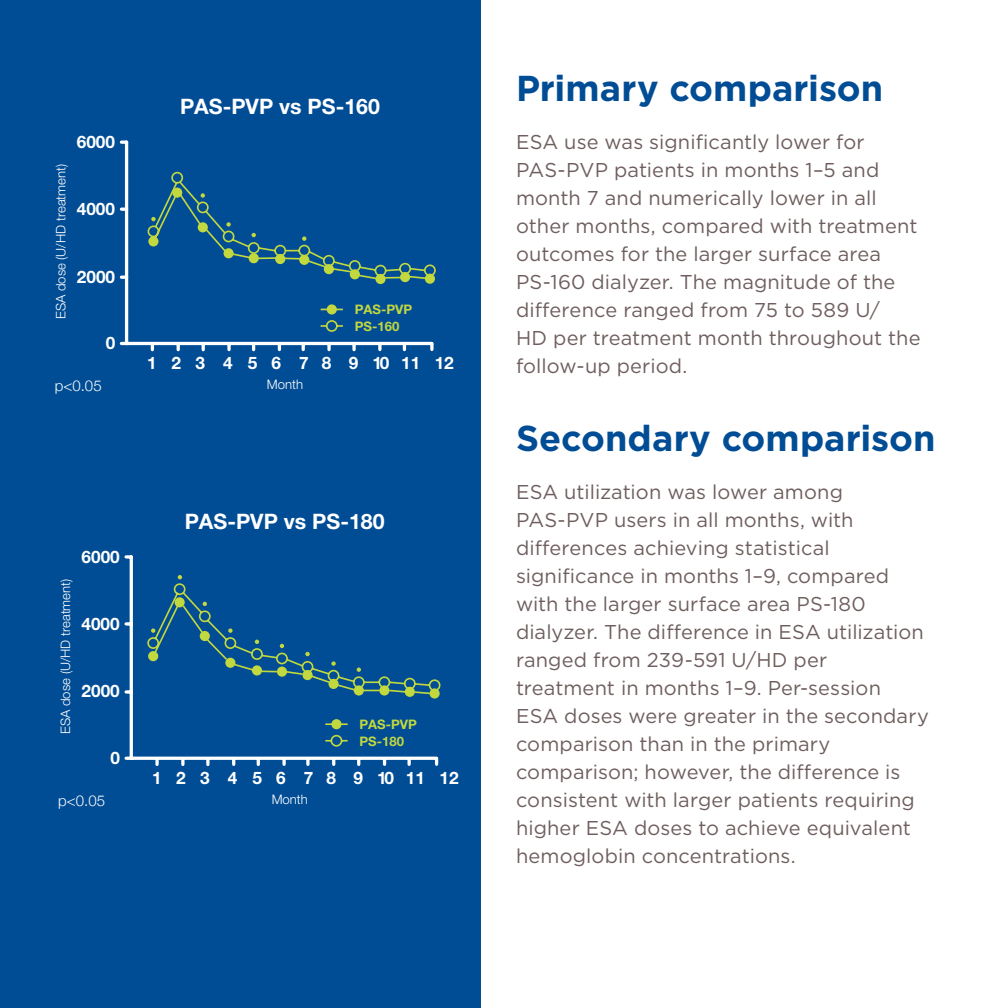
<style>
.page{position:relative;width:1008px;height:1008px;background:#fff}
.page>*{position:absolute;margin:0;border:0;box-sizing:border-box;transform-origin:0 0}
.Intro_paragraph{font:700 36px "Gotham";color:#014d95}
.t1{font:700 21.4px "Helvetica Neue LT Std";color:#fff}
.NEW_BODY_10_14{font:20px/28px "Gotham";letter-spacing:.005em;color:#6f5e5e}
.t2{font:700 17.2px "Helvetica Neue LT Std";color:#fff}
.t3{font:300 15px "Helvetica Neue";color:#fff}
.t4{font:300 13.2px "Helvetica Neue LT Std";color:#fff}
.t5{font:700 13.2px/17px "Helvetica Neue LT Std";color:#c2d83f}
</style>
<div class="page">
<div style="left:0;top:0;width:481px;height:1008px;background:#014d95"></div>
<svg style="left:121px;top:342px;width:6px;height:3px"></svg>
<svg style="left:121px;top:276px;width:4px;height:3px"></svg>
<svg style="left:121px;top:208px;width:4px;height:3px"></svg>
<svg style="left:121px;top:141px;width:6px;height:3px"></svg>
<svg style="left:430px;top:344px;width:4px;height:5px"></svg>
<svg style="left:403px;top:345px;width:3px;height:5px"></svg>
<svg style="left:378px;top:345px;width:4px;height:5px"></svg>
<svg style="left:352px;top:345px;width:4px;height:5px"></svg>
<svg style="left:327px;top:345px;width:4px;height:5px"></svg>
<svg style="left:302px;top:345px;width:3px;height:5px"></svg>
<svg style="left:278px;top:345px;width:3px;height:5px"></svg>
<svg style="left:252px;top:345px;width:3px;height:5px"></svg>
<svg style="left:227px;top:345px;width:4px;height:5px"></svg>
<svg style="left:202px;top:345px;width:3px;height:5px"></svg>
<svg style="left:177px;top:345px;width:3px;height:5px"></svg>
<svg style="left:151px;top:345px;width:3px;height:5px"></svg>
<hr style="left:127px;top:342px;width:305px;height:3px;background:#fff">
<hr style="left:125px;top:142px;width:3px;height:201px;background:#fff">
<div style="left:327px;top:304px;width:10px;height:11px;background:#c2d83f;border-radius:50%"></div>
<svg style="left:320px;top:320px;width:23px;height:12px"></svg>
<svg style="left:147px;top:171px;width:289px;height:140px"></svg>
<svg style="left:126px;top:757px;width:6px;height:3px"></svg>
<svg style="left:126px;top:690px;width:4px;height:4px"></svg>
<svg style="left:126px;top:622px;width:4px;height:4px"></svg>
<svg style="left:126px;top:555px;width:5px;height:4px"></svg>
<svg style="left:435px;top:759px;width:3px;height:5px"></svg>
<svg style="left:407px;top:760px;width:4px;height:4px"></svg>
<svg style="left:383px;top:760px;width:3px;height:4px"></svg>
<svg style="left:357px;top:760px;width:3px;height:4px"></svg>
<svg style="left:332px;top:760px;width:3px;height:4px"></svg>
<svg style="left:306px;top:760px;width:4px;height:4px"></svg>
<svg style="left:282px;top:760px;width:4px;height:4px"></svg>
<svg style="left:257px;top:760px;width:3px;height:4px"></svg>
<svg style="left:232px;top:760px;width:3px;height:4px"></svg>
<svg style="left:206px;top:760px;width:4px;height:5px"></svg>
<svg style="left:181px;top:760px;width:4px;height:4px"></svg>
<svg style="left:155px;top:760px;width:4px;height:4px"></svg>
<hr style="left:132px;top:757px;width:305px;height:3px;background:#fff">
<hr style="left:130px;top:557px;width:3px;height:201px;background:#fff">
<svg style="left:147px;top:583px;width:294px;height:142px"></svg>
<div style="left:331px;top:719px;width:11px;height:10px;background:#c2d83f;border-radius:50%"></div>
<svg style="left:325px;top:734px;width:23px;height:13px"></svg>
<svg style="left:151px;top:628px;width:4px;height:5px"></svg>
<svg style="left:178px;top:575px;width:4px;height:4px"></svg>
<svg style="left:203px;top:602px;width:4px;height:4px"></svg>
<svg style="left:228px;top:628px;width:5px;height:5px"></svg>
<svg style="left:255px;top:640px;width:4px;height:4px"></svg>
<svg style="left:280px;top:644px;width:4px;height:4px"></svg>
<svg style="left:305px;top:652px;width:5px;height:4px"></svg>
<svg style="left:331px;top:661px;width:5px;height:5px"></svg>
<svg style="left:357px;top:668px;width:4px;height:4px"></svg>
<p class="t4" style="left:53px;top:319px;width:157px;rotate:-90deg">ESA dose (U/HD treatment)</p>
<p class="t2" style="left:77px;top:131px;width:40px">6000</p>
<p class="t2" style="left:77px;top:199px;width:40px">4000</p>
<p class="t2" style="left:77px;top:266px;width:40px">2000</p>
<p class="t2" style="left:106px;top:332px;width:11px">0</p>
<p class="t3" style="left:55px;top:373px;width:48px">p&lt;0.05</p>
<p class="t1" style="left:180px;top:93px;width:201px">PAS-PVP vs PS-160</p>
<p class="t5" style="left:355px;top:301px;width:59px">PAS-PVP<br>PS-160</p>
<p class="t2" style="left:147px;top:352px;width:308px">1 2 3 4 5 6 7 8 9 10 11 12</p>
<p class="t4" style="left:267px;top:376px;width:38px">Month</p>
<p class="t4" style="left:57px;top:734px;width:157px;rotate:-90deg">ESA dose (U/HD treatment)</p>
<p class="t2" style="left:82px;top:546px;width:40px">6000</p>
<p class="t2" style="left:81px;top:613px;width:40px">4000</p>
<p class="t2" style="left:82px;top:681px;width:40px">2000</p>
<p class="t2" style="left:110px;top:747px;width:11px">0</p>
<p class="t3" style="left:58px;top:788px;width:48px">p&lt;0.05</p>
<p class="t1" style="left:185px;top:508px;width:201px">PAS-PVP vs PS-180</p>
<p class="t5" style="left:360px;top:715px;width:59px">PAS-PVP<br>PS-180</p>
<p class="t2" style="left:152px;top:767px;width:308px">1 2 3 4 5 6 7 8 9 10 11 12</p>
<p class="t4" style="left:272px;top:791px;width:38px">Month</p>
<p class="Intro_paragraph" style="left:516px;top:64px;width:369px">Primary comparison</p>
<p class="NEW_BODY_10_14" style="left:516px;top:127px;width:406px">ESA use was significantly lower for PAS-PVP patients in months 1–5 and month 7 and numerically lower in all other months, compared with treatment outcomes for the larger surface area PS-160 dialyzer. The magnitude of the difference ranged from 75 to 589 U/<br>HD per treatment month throughout the follow-up period.</p>
<p class="Intro_paragraph" style="left:516px;top:415px;width:421px">Secondary comparison</p>
<p class="NEW_BODY_10_14" style="left:516px;top:477px;width:414px">ESA utilization was lower among PAS-PVP users in all months, with differences achieving statistical significance in months 1–9, compared with the larger surface area PS-180 dialyzer. The difference in ESA utilization ranged from 239-591 U/HD per treatment in months 1–9. Per-session<br>ESA doses were greater in the secondary comparison than in the primary comparison; however, the difference is consistent with larger patients requiring higher ESA doses to achieve equivalent hemoglobin concentrations.</p>
</div>
